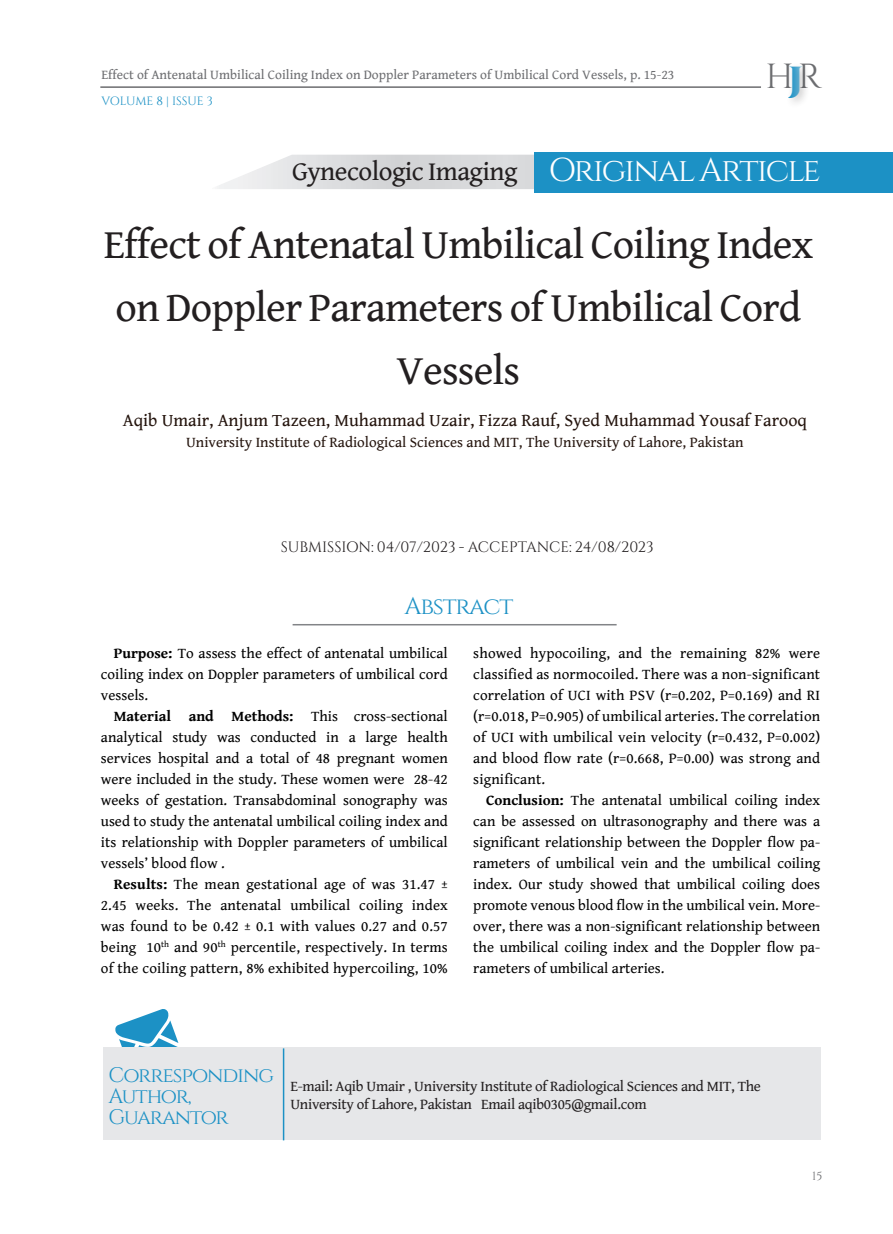
<style>
.page{position:relative;width:893px;height:1234px;background:#fff}
.page>*{position:absolute;margin:0;border:0;box-sizing:border-box;transform-origin:0 0}
.Titlos{font:42px/63px "Gentium Book Basic";letter-spacing:-.02em;color:#231f20;text-align:center}
.t1{font:34.8px "Cinzel";color:#6c6d70}
.Reff{font:33px "Cinzel";letter-spacing:-.05em;color:#fff}
.Titlos-2{font:27px "Gentium Book Basic";letter-spacing:-.02em;color:#231f20}
.Reff-2{font:24px "Cinzel";letter-spacing:-.05em;color:#1c91c5}
.Reff-3{font:21px/21px "Cinzel";letter-spacing:-.05em;color:#1c91c5}
.Normal__Web{font:18px "Gentium Book Basic";color:#24140d}
.Body_Text{font:15px/21px "Gentium Book Basic";color:#000;text-align:justify}
.Βασικό{font:15px/18.8px "Gentium Book Basic";letter-spacing:-.02em;color:#231f20}
.Normal__Web-2{font:15px "Gentium Book Basic";color:#24140d}
.TEXT_new{font:15px "Cinzel";color:#231f20}
.t2{font:13.5px "Gentium Book Basic";color:#6c6d70}
.t3{font:12px "Cinzel";letter-spacing:-.015em;color:#1c91c5}
.t4{font:12px "Cinzel";color:#6c6d70}
.s1{font-weight:900;color:#1c91c5}
.s2{font-weight:700}
</style>
<div class="page">
<hr style="left:100px;top:86px;width:661px;height:2px;background:#6c6d70">
<div style="left:785px;top:61px;width:27px;height:47px;background:#231f20;opacity:.25"></div>
<svg style="left:217px;top:155px;width:318px;height:34px;background:#dfdfe1"></svg>
<div style="left:535px;top:152px;width:358px;height:40px;background:#1c91c5"></div>
<hr style="left:293px;top:624px;width:324px;height:1px;background:#828487">
<svg style="left:115px;top:1009px;width:64px;height:38px"></svg>
<div style="left:103px;top:1047px;width:717px;height:93px;background:#e6e7e9"></div>
<hr style="left:283px;top:1048px;width:1px;height:92px;background:#1c91c5">
<p class="t2" style="left:101px;top:65px;width:574px">Effect of Antenatal Umbilical Coiling Index on Doppler Parameters of Umbilical Cord Vessels, p. 15-23</p>
<p class="t3" style="left:101px;top:94px;width:113px">VOLUME 8 | ISSUE 3</p>
<h2 class="t1" style="left:765px;top:56px;width:58px">H<span class="s1">J</span>R</h2>
<p class="Titlos-2" style="left:292px;top:151px;width:227px">Gynecologic Imaging</p>
<p class="Reff" style="left:548px;top:151px;width:274px">Original Article</p>
<p class="Titlos" style="left:104px;top:212px;width:711px">Effect of Antenatal Umbilical Coiling Index on Doppler Parameters of Umbilical Cord<br>Vessels</p>
<p class="Normal__Web" style="left:123px;top:407px;width:686px">Aqib Umair, Anjum Tazeen, Muhammad Uzair, Fizza Rauf, Syed Muhammad Yousaf Farooq</p>
<p class="Normal__Web-2" style="left:186px;top:431px;width:559px">University Institute of Radiological Sciences and MIT, The University of Lahore, Pakistan</p>
<p class="TEXT_new" style="left:281px;top:538px;width:375px">SUBMISSION: 04/07/2023 - ACCEPTANCE: 24/08/2023</p>
<p class="Reff-2" style="left:404px;top:591px;width:110px">Abstract</p>
<p class="Body_Text" style="left:101px;top:641px;width:348px;text-indent:13px"><span class="s2">Purpose:</span> To assess the effect of antenatal umbilical coiling index on Doppler parameters of umbilical cord vessels.</p>
<p class="Body_Text" style="left:101px;top:704px;width:348px;text-indent:13px"><span class="s2">Material and Methods:</span> This cross-sectional analytical study was conducted in a large health services hospital and a total of 48 pregnant women were included in the study. These women were 28-42 weeks of gestation. Transabdominal sonography was used to study the antenatal umbilical coiling index and its relationship with Doppler parameters of umbilical vessels’ blood flow .</p>
<p class="Body_Text" style="left:101px;top:872px;width:348px;text-indent:13px"><span class="s2">Results:</span> The mean gestational age of was 31.47 ± 2.45 weeks. The antenatal umbilical coiling index was found to be 0.42 ± 0.1 with values 0.27 and 0.57 being 10<sup>th</sup> and 90<sup>th</sup> percentile, respectively. In terms of the coiling pattern, 8% exhibited hypercoiling, 10%</p>
<p class="Body_Text" style="left:473px;top:641px;width:348px">showed hypocoiling, and the remaining 82% were classified as normocoiled. There was a non-significant correlation of UCI with PSV (r=0.202, P=0.169) and RI (r=0.018, P=0.905) of umbilical arteries. The correlation of UCI with umbilical vein velocity (r=0.432, P=0.002) and blood flow rate (r=0.668, P=0.00) was strong and significant.</p>
<p class="Body_Text" style="left:473px;top:788px;width:348px;text-indent:13px"><span class="s2">Conclusion:</span> The antenatal umbilical coiling index can be assessed on ultrasonography and there was a significant relationship between the Doppler flow pa&shy;rameters of umbilical vein and the umbilical coiling index. Our study showed that umbilical coiling does promote venous blood flow in the umbilical vein. More&shy;over, there was a non-significant relationship between the umbilical coiling index and the Doppler flow pa&shy;rameters of umbilical arteries.</p>
<p class="Reff-3" style="left:108px;top:1064px;width:167px">Corresponding<br>Author,<br>Guarantor</p>
<p class="Βασικό" style="left:290px;top:1075px;width:472px">E-mail: Aqib Umair , University Institute of Radiological Sciences and MIT, The<br>University of Lahore, Pakistan Email aqib0305@gmail.com</p>
<p class="t4" style="left:812px;top:1168px;width:12px">15</p>
</div>
